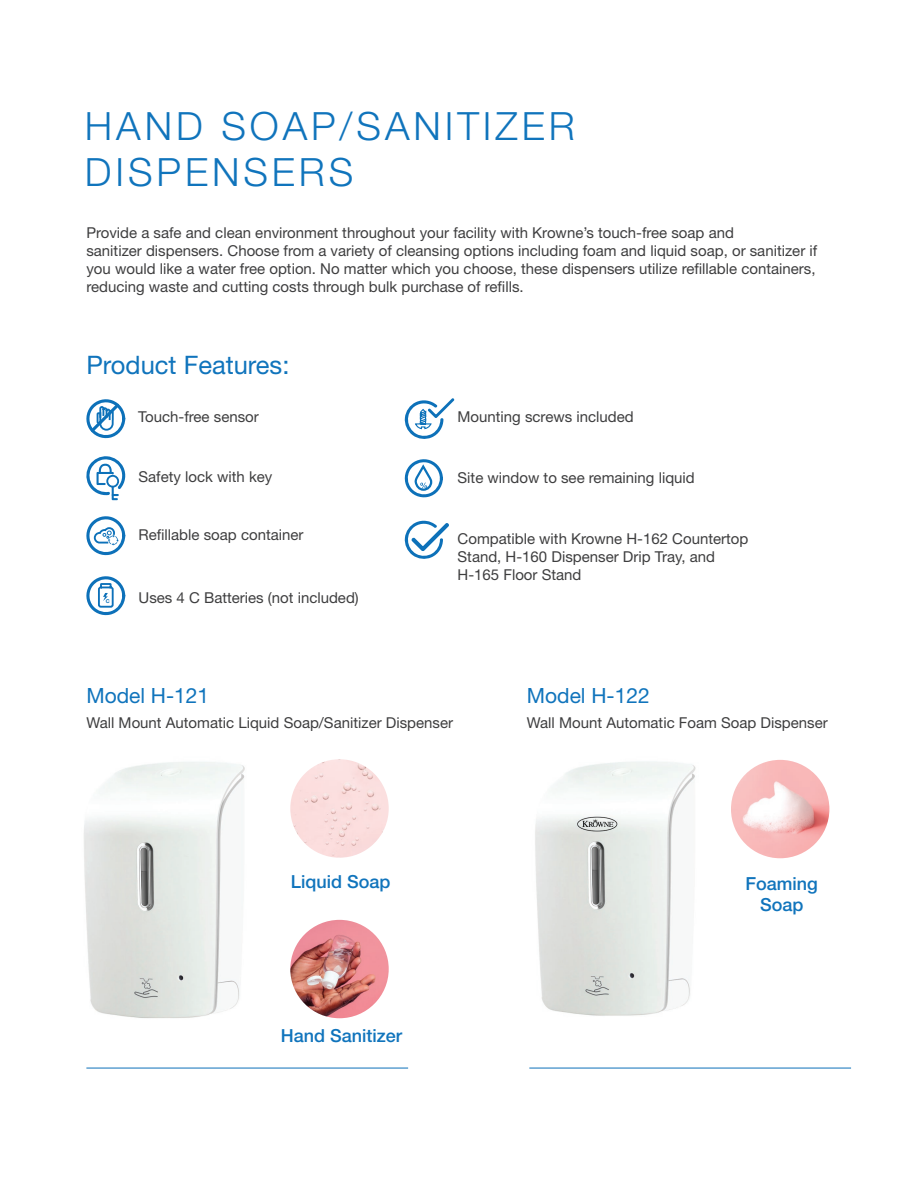
<style>
.page{position:relative;width:918px;height:1188px;background:#fff}
.page>*{position:absolute;margin:0;border:0;box-sizing:border-box;transform-origin:0 0}
.t1{font:300 39px/46.8px "Helvetica Neue LT Std";letter-spacing:.1em;color:#1074bc}
.t2{font:25.5px "Helvetica Neue LT Std";color:#1074bc}
.t3{font:21px "Helvetica Neue LT Std";color:#1074bc}
.t4{font:500 18px/21.6px "Helvetica Neue LT Std";color:#1074bc;text-align:center}
.t5{font:15px/18px "Helvetica Neue LT Std";color:#3e3e3f}
.t6{font:700 5.4px "Helvetica Neue LT Std";color:#0d71b9}
</style>
<div class="page">
<img style="left:84px;top:762px;width:161px;height:256px">
<img style="left:535px;top:761px;width:161px;height:255px">
<svg style="left:404px;top:520px;width:45px;height:39px"></svg>
<svg style="left:404px;top:398px;width:51px;height:41px"></svg>
<svg style="left:86px;top:456px;width:40px;height:44px"></svg>
<svg style="left:86px;top:516px;width:39px;height:40px"></svg>
<svg style="left:86px;top:399px;width:39px;height:40px"></svg>
<svg style="left:86px;top:576px;width:39px;height:40px"></svg>
<svg style="left:404px;top:459px;width:39px;height:39px"></svg>
<img style="left:731px;top:760px;width:98px;height:98px;border-radius:49px">
<img style="left:290px;top:759px;width:99px;height:99px;border-radius:49px">
<img style="left:290px;top:920px;width:99px;height:98px;border-radius:49px">
<hr style="left:86px;top:1068px;width:322px;height:1px;background:#0d71b9">
<hr style="left:529px;top:1068px;width:322px;height:1px;background:#0d71b9">
<h1 class="t1" style="left:85px;top:102px;width:491px">HAND SOAP/SANITIZER<br>DISPENSERS</h1>
<p class="t5" style="left:86px;top:223px;width:732px">Provide a safe and clean environment throughout your facility with Krowne’s touch-free soap and<br>sanitizer dispensers. Choose from a variety of cleansing options including foam and liquid soap, or sanitizer if you would like a water free option. No matter which you choose, these dispensers utilize refillable containers, reducing waste and cutting costs through bulk purchase of refills.</p>
<h2 class="t2" style="left:86px;top:350px;width:205px">Product Features:</h2>
<p class="t5" style="left:138px;top:407px;width:122px">Touch-free sensor</p>
<p class="t5" style="left:458px;top:407px;width:178px">Mounting screws included</p>
<p class="t6" style="left:106px;top:598px;width:5px">C</p>
<p class="t5" style="left:139px;top:468px;width:135px">Safety lock with key</p>
<p class="t5" style="left:139px;top:525px;width:166px">Refillable soap container</p>
<p class="t5" style="left:139px;top:588px;width:222px">Uses 4 C Batteries (not included)</p>
<p class="t5" style="left:458px;top:468px;width:239px">Site window to see remaining liquid</p>
<p class="t5" style="left:458px;top:530px;width:292px">Compatible with Krowne H-162 Countertop<br>Stand, H-160 Dispenser Drip Tray, and<br>H-165 Floor Stand</p>
<h3 class="t3" style="left:86px;top:683px;width:124px">Model H-121</h3>
<h3 class="t3" style="left:527px;top:683px;width:124px">Model H-122</h3>
<p class="t5" style="left:86px;top:713px;width:368px">Wall Mount Automatic Liquid Soap/Sanitizer Dispenser</p>
<p class="t5" style="left:527px;top:713px;width:302px">Wall Mount Automatic Foam Soap Dispenser</p>
<p class="t4" style="left:291px;top:870px;width:101px">Liquid Soap</p>
<p class="t4" style="left:281px;top:1024px;width:123px">Hand Sanitizer</p>
<p class="t4" style="left:746px;top:872px;width:74px">Foaming<br>Soap</p>
</div>
